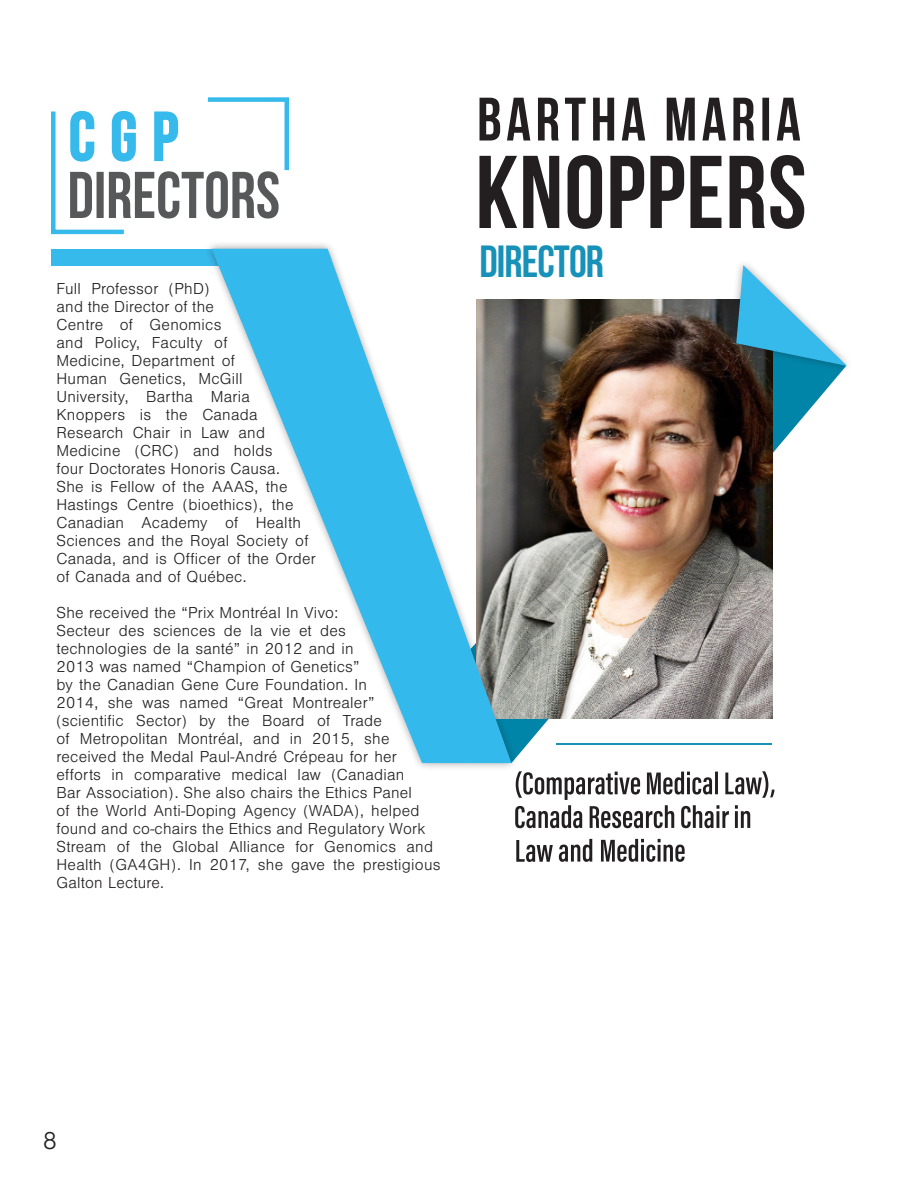
<style>
.page{position:relative;width:918px;height:1188px;background:#fff}
.page>*{position:absolute;margin:0;border:0;box-sizing:border-box;transform-origin:0 0}
.Titre_de_section{font:45px "Bebas Neue";letter-spacing:-.02em;color:#1891b9}
.t1{font:300 25.5px "Nimbus San";color:#231f20}
.t2{font:300 16.5px/18px "Nimbus San";letter-spacing:.015em;color:#231f20}
</style>
<div class="page">
<svg style="left:480px;top:98px;width:320px;height:43px"></svg>
<svg style="left:479px;top:155px;width:325px;height:74px"></svg>
<svg style="left:559px;top:839px;width:126px;height:23px"></svg>
<svg style="left:515px;top:771px;width:259px;height:57px"></svg>
<svg style="left:516px;top:840px;width:37px;height:22px"></svg>
<svg style="left:51px;top:97px;width:238px;height:138px"></svg>
<svg style="left:519px;top:373px;width:321px;height:381px"></svg>
<img style="left:519px;top:300px;width:254px;height:419px">
<div style="left:51px;top:249px;width:238px;height:16px;background:#36b9eb"></div>
<div style="left:728px;top:258px;width:126px;height:115px;background:#231f20;opacity:.4"></div>
<svg style="left:735px;top:264px;width:112px;height:103px"></svg>
<div style="left:204px;top:240px;width:315px;height:531px;background:#231f20;opacity:.4"></div>
<svg style="left:210px;top:248px;width:302px;height:516px"></svg>
<p class="t2" style="left:57px;top:280px;width:261px">Full Professor (PhD)<br>and the Director of the<br>Centre of Genomics<br>and Policy, Faculty of<br>Medicine, Department of<br>Human Genetics, McGill<br>University, Bartha Maria<br>Knoppers is the Canada<br>Research Chair in Law and<br>Medicine (CRC) and holds<br>four Doctorates Honoris Causa.<br>She is Fellow of the AAAS, the<br>Hastings Centre (bioethics), the<br>Canadian Academy of Health<br>Sciences and the Royal Society of<br>Canada, and is Officer of the Order of Canada and of Québec.</p>
<p class="t2" style="left:57px;top:604px;width:386px">She received the “Prix Montréal In Vivo:<br>Secteur des sciences de la vie et des<br>technologies de la santé” in 2012 and in<br>2013 was named “Champion of Genetics”<br>by the Canadian Gene Cure Foundation. In<br>2014, she was named “Great Montrealer” (scientific Sector) by the Board of Trade<br>of Metropolitan Montréal, and in 2015, she received the Medal Paul-André Crépeau for her efforts in comparative medical law (Canadian<br>Bar Association). She also chairs the Ethics Panel<br>of the World Anti-Doping Agency (WADA), helped found and co-chairs the Ethics and Regulatory Work Stream of the Global Alliance for Genomics and Health (GA4GH). In 2017, she gave the prestigious Galton Lecture.</p>
<p class="Titre_de_section" style="left:480px;top:237px;width:126px">DIRECTOR</p>
<h2 class="t1" style="left:43px;top:1127px;width:16px">8</h2>
</div>
